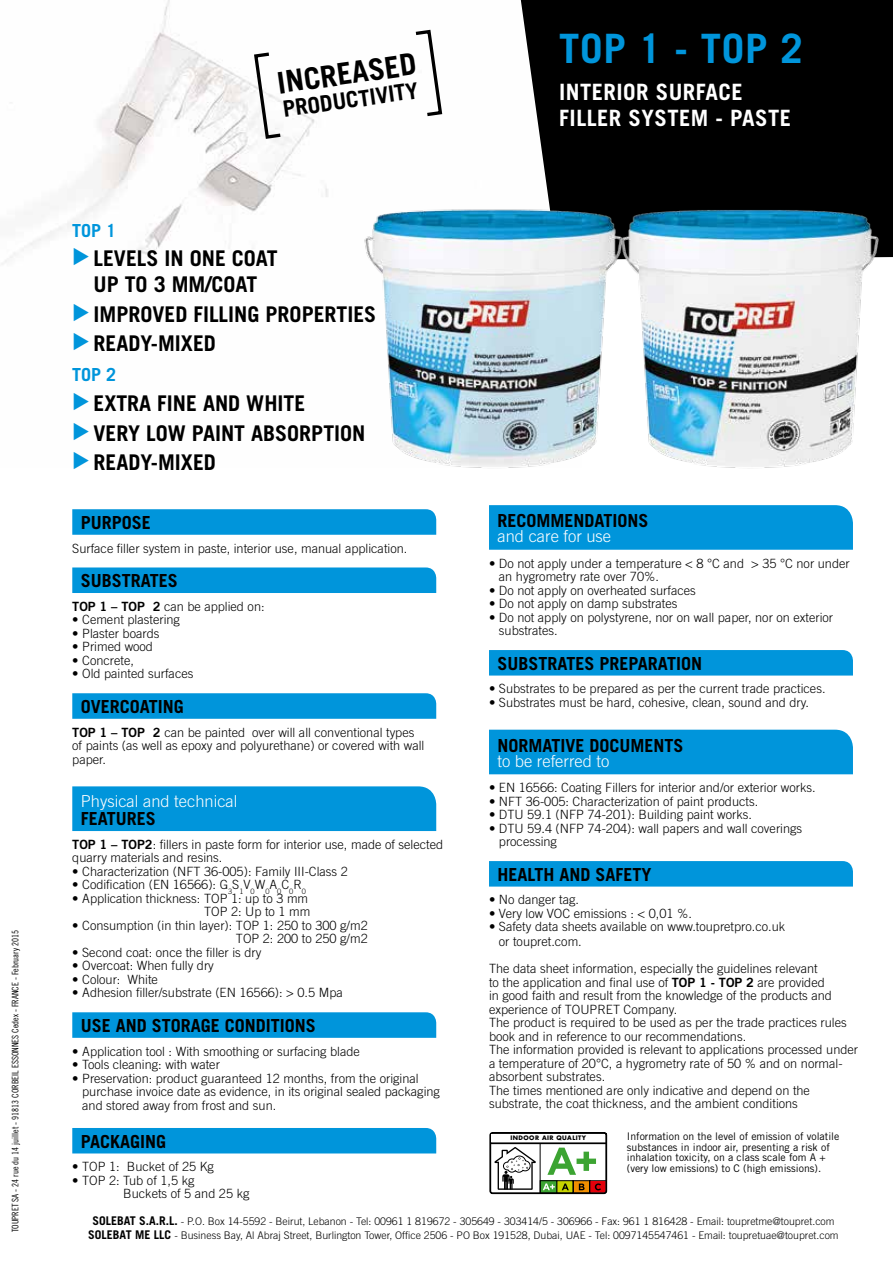
<style>
.page{position:relative;width:893px;height:1263px;background:#fff}
.page>*{position:absolute;margin:0;border:0;box-sizing:border-box;transform-origin:0 0}
.t1{font:700 40.5px "Trade Gothic";letter-spacing:.02em;color:#0095db}
.t2{font:700 30px "Trade Gothic";color:#000}
.t3{font:700 22.5px/25.5px "Trade Gothic";letter-spacing:.02em;color:#fff}
.t4{font:700 22.5px "Trade Gothic";color:#000}
.t5{font:700 21.6px/25.5px "Trade Gothic";color:#000}
.t6{font:700 18px "Trade Gothic";color:#000}
.t7{font:700 18px "Trade Gothic";color:#0095db}
.t8{font:300 16.5px "Trade Gothic";color:#fff}
.t9{font:300 12.75px/13.5px "Trade Gothic";color:#000}
.t10{font:300 10.5px/13.5px "Trade Gothic";color:#000;text-align:center}
.t11{font:10.5px/10.5px "Trade Gothic";color:#000}
.t12{font:9px "Trade Gothic Cond Eighteen";color:#000}
.t13{font:700 6px "Futura";letter-spacing:.07em;color:#000}
.s1{font-family:"Trade Gothic Bold Two";font-weight:400}
.s2{font-weight:700;font-size:12px}
</style>
<div class="page">
<img style="left:2px;top:0;width:326px;height:265px">
<div style="left:520px;top:0;width:373px;height:258px;background:#000"></div>
<svg style="left:252px;top:50px;width:32px;height:91px"></svg>
<svg style="left:415px;top:29px;width:28px;height:88px"></svg>
<img style="left:364px;top:200px;width:250px;height:268px">
<img style="left:614px;top:200px;width:277px;height:268px">
<svg style="left:72px;top:509px;width:364px;height:26px;background:#0597db"></svg>
<div style="left:72px;top:567px;width:364px;height:26px;background:#0095db"></div>
<svg style="left:72px;top:693px;width:364px;height:26px;background:#0597db"></svg>
<div style="left:72px;top:786px;width:364px;height:45px;background:#0095db"></div>
<svg style="left:72px;top:1012px;width:364px;height:26px;background:#0597db"></svg>
<div style="left:72px;top:1128px;width:364px;height:25px;background:#0095db"></div>
<div style="left:489px;top:505px;width:364px;height:45px;background:#0095db"></div>
<div style="left:489px;top:650px;width:364px;height:25px;background:#0095db"></div>
<div style="left:489px;top:730px;width:364px;height:44px;background:#0095db"></div>
<div style="left:489px;top:861px;width:364px;height:25px;background:#0095db"></div>
<svg style="left:489px;top:1132px;width:119px;height:62px"></svg>
<div style="left:491px;top:1134px;width:114px;height:8px;background:#fff"></div>
<svg style="left:73px;top:248px;width:16px;height:17px"></svg>
<p class="t12" style="left:10px;top:1232px;width:303px;rotate:-90deg">TOUPRET SA - 24 rue du 14 juillet - 91813 CORBEIL ESSONNES Cedex - FRANCE - February 2015</p>
<h2 class="t2" style="left:275px;top:65px;width:142px;rotate:-8deg">INCREASED</h2>
<h3 class="t4" style="left:281px;top:95px;width:138px;rotate:-8deg">PRODUCTIVITY</h3>
<h3 class="t7" style="left:72px;top:219px;width:46px">TOP 1</h3>
<h3 class="t5" style="left:94px;top:245px;width:186px">LEVELS IN ONE COAT<br>UP TO 3 MM/COAT</h3>
<h3 class="t5" style="left:94px;top:301px;width:284px">IMPROVED FILLING PROPERTIES</h3>
<h3 class="t5" style="left:94px;top:330px;width:124px">READY-MIXED</h3>
<h3 class="t7" style="left:72px;top:364px;width:46px">TOP 2</h3>
<h3 class="t5" style="left:94px;top:390px;width:213px">EXTRA FINE AND WHITE</h3>
<h3 class="t5" style="left:94px;top:420px;width:273px">VERY LOW PAINT ABSORPTION</h3>
<h3 class="t5" style="left:94px;top:449px;width:124px">READY-MIXED</h3>
<h3 class="t6" style="left:81px;top:511px;width:72px">PURPOSE</h3>
<p class="t9" style="left:72px;top:541px;width:337px">Surface filler system in paste, interior use, manual application.</p>
<h3 class="t6" style="left:81px;top:570px;width:99px">SUBSTRATES</h3>
<p class="t9" style="left:72px;top:599px;width:194px"><span class="s1">TOP 1 – TOP 2</span> can be applied on:</p>
<p class="t9" style="left:72px;top:613px;width:109px">• Cement plastering</p>
<p class="t9" style="left:72px;top:626px;width:89px">• Plaster boards</p>
<p class="t9" style="left:72px;top:640px;width:82px">• Primed wood</p>
<p class="t9" style="left:72px;top:653px;width:63px">• Concrete,</p>
<p class="t9" style="left:72px;top:667px;width:123px">• Old painted surfaces</p>
<h3 class="t6" style="left:81px;top:695px;width:105px">OVERCOATING</h3>
<p class="t9" style="left:72px;top:725px;width:354px"><span class="s1">TOP 1 – TOP 2</span> can be painted over will all conventional types of paints (as well as epoxy and polyurethane) or covered with wall paper.</p>
<p class="t8" style="left:81px;top:791px;width:158px">Physical and technical</p>
<h3 class="t6" style="left:81px;top:807px;width:77px">FEATURES</h3>
<p class="t9" style="left:72px;top:837px;width:372px"><span class="s1">TOP 1 – TOP2</span>: fillers in paste form for interior use, made of selected quarry materials and resins.</p>
<p class="t9" style="left:72px;top:864px;width:277px">• Characterization (NFT 36-005): Family III-Class 2</p>
<p class="t9" style="left:72px;top:878px;width:235px">• Codification (EN 16566): G<sub>3</sub>S<sub>1</sub>V<sub>0</sub>W<sub>0</sub>A<sub>0</sub>C<sub>0</sub>R<sub>0</sub></p>
<p class="t9" style="left:72px;top:891px;width:240px;text-align:right">• Application thickness: TOP 1: up to 3 mm<br>TOP 2: Up to 1 mm</p>
<p class="t9" style="left:72px;top:918px;width:297px;text-align:right">• Consumption (in thin layer): TOP 1: 250 to 300 g/m2<br>TOP 2: 200 to 250 g/m2</p>
<p class="t9" style="left:72px;top:945px;width:191px">• Second coat: once the filler is dry</p>
<p class="t9" style="left:72px;top:959px;width:143px">• Overcoat: When fully dry</p>
<p class="t9" style="left:72px;top:972px;width:87px">• Colour: White</p>
<p class="t9" style="left:72px;top:986px;width:272px">• Adhesion filler/substrate (EN 16566): &gt; 0.5 Mpa</p>
<h3 class="t6" style="left:81px;top:1014px;width:237px">USE AND STORAGE CONDITIONS</h3>
<p class="t9" style="left:72px;top:1044px;width:289px">• Application tool : With smoothing or surfacing blade</p>
<p class="t9" style="left:72px;top:1057px;width:149px">• Tools cleaning: with water</p>
<p class="t9" style="left:82px;top:1071px;width:359px;text-indent:-10px">• Preservation: product guaranteed 12 months, from the original purchase invoice date as evidence, in its original sealed packaging and stored away from frost and sun.</p>
<h3 class="t6" style="left:81px;top:1130px;width:87px">PACKAGING</h3>
<p class="t9" style="left:72px;top:1160px;width:143px">• TOP 1: Bucket of 25 Kg</p>
<p class="t9" style="left:123px;top:1173px;width:128px;text-indent:-51px">• TOP 2: Tub of 1,5 kg<br>Buckets of 5 and 25 kg</p>
<h1 class="t1" style="left:559px;top:24px;width:245px">TOP 1 - TOP 2</h1>
<h3 class="t3" style="left:559px;top:79px;width:233px">INTERIOR SURFACE<br>FILLER SYSTEM - PASTE</h3>
<h3 class="t6" style="left:497px;top:509px;width:153px">RECOMMENDATIONS</h3>
<p class="t8" style="left:497px;top:526px;width:115px">and care for use</p>
<p class="t9" style="left:499px;top:556px;width:352px;text-indent:-10px">• Do not apply under a temperature &lt; 8 °C and &gt; 35 °C nor under an hygrometry rate over 70%.</p>
<p class="t9" style="left:489px;top:583px;width:208px">• Do not apply on overheated surfaces</p>
<p class="t9" style="left:489px;top:597px;width:190px">• Do not apply on damp substrates</p>
<p class="t9" style="left:499px;top:610px;width:336px;text-indent:-10px">• Do not apply on polystyrene, nor on wall paper, nor on exterior substrates.</p>
<h3 class="t6" style="left:497px;top:652px;width:206px">SUBSTRATES PREPARATION</h3>
<p class="t9" style="left:489px;top:682px;width:338px">• Substrates to be prepared as per the current trade practices.</p>
<p class="t9" style="left:489px;top:695px;width:321px">• Substrates must be hard, cohesive, clean, sound and dry.</p>
<h3 class="t6" style="left:497px;top:734px;width:188px">NORMATIVE DOCUMENTS</h3>
<p class="t8" style="left:497px;top:751px;width:113px">to be referred to</p>
<p class="t9" style="left:489px;top:781px;width:328px">• EN 16566: Coating Fillers for interior and/or exterior works.</p>
<p class="t9" style="left:489px;top:794px;width:271px">• NFT 36-005: Characterization of paint products.</p>
<p class="t9" style="left:489px;top:808px;width:264px">• DTU 59.1 (NFP 74-201): Building paint works.</p>
<p class="t9" style="left:499px;top:821px;width:305px;text-indent:-10px">• DTU 59.4 (NFP 74-204): wall papers and wall coverings processing</p>
<h3 class="t6" style="left:497px;top:863px;width:156px">HEALTH AND SAFETY</h3>
<p class="t9" style="left:489px;top:893px;width:91px">• No danger tag.</p>
<p class="t9" style="left:489px;top:906px;width:204px">• Very low VOC emissions : &lt; 0,01 %.</p>
<p class="t9" style="left:499px;top:919px;width:288px;line-height:15px;text-indent:-10px">• Safety data sheets available on www.toupretpro.co.uk or toupret.com.</p>
<p class="t9" style="left:489px;top:962px;width:371px">The data sheet information, especially the guidelines relevant<br>to the application and final use of <span class="s1">TOP 1 - TOP 2</span> are provided<br>in good faith and result from the knowledge of the products and experience of TOUPRET Company.<br>The product is required to be used as per the trade practices rules book and in reference to our recommendations.<br>The information provided is relevant to applications processed under a temperature of 20°C, a hygrometry rate of 50 % and on normal&shy;absorbent substrates.<br>The times mentioned are only indicative and depend on the substrate, the coat thickness, and the ambient conditions</p>
<p class="t13" style="left:510px;top:1134px;width:77px">INDOOR AIR QUALITY</p>
<p class="t11" style="left:627px;top:1131px;width:214px">Information on the level of emission of volatile substances in indoor air, presenting a risk of inhalation toxicity, on a class scale fom A + (very low emissions) to C (high emissions).</p>
<p class="t10" style="left:88px;top:1214px;width:752px"><span class="s2">SOLEBAT S.A.R.L.</span> - P.O. Box 14-5592 - Beirut, Lebanon - Tel: 00961 1 819672 - 305649 - 303414/5 - 306966 - Fax: 961 1 816428 - Email: toupretme@toupret.com<br><span class="s2">SOLEBAT ME LLC</span> - Business Bay, Al Abraj Street, Burlington Tower, Office 2506 - PO Box 191528, Dubai, UAE - Tel: 0097145547461 - Email: toupretuae@toupret.com</p>
</div>
